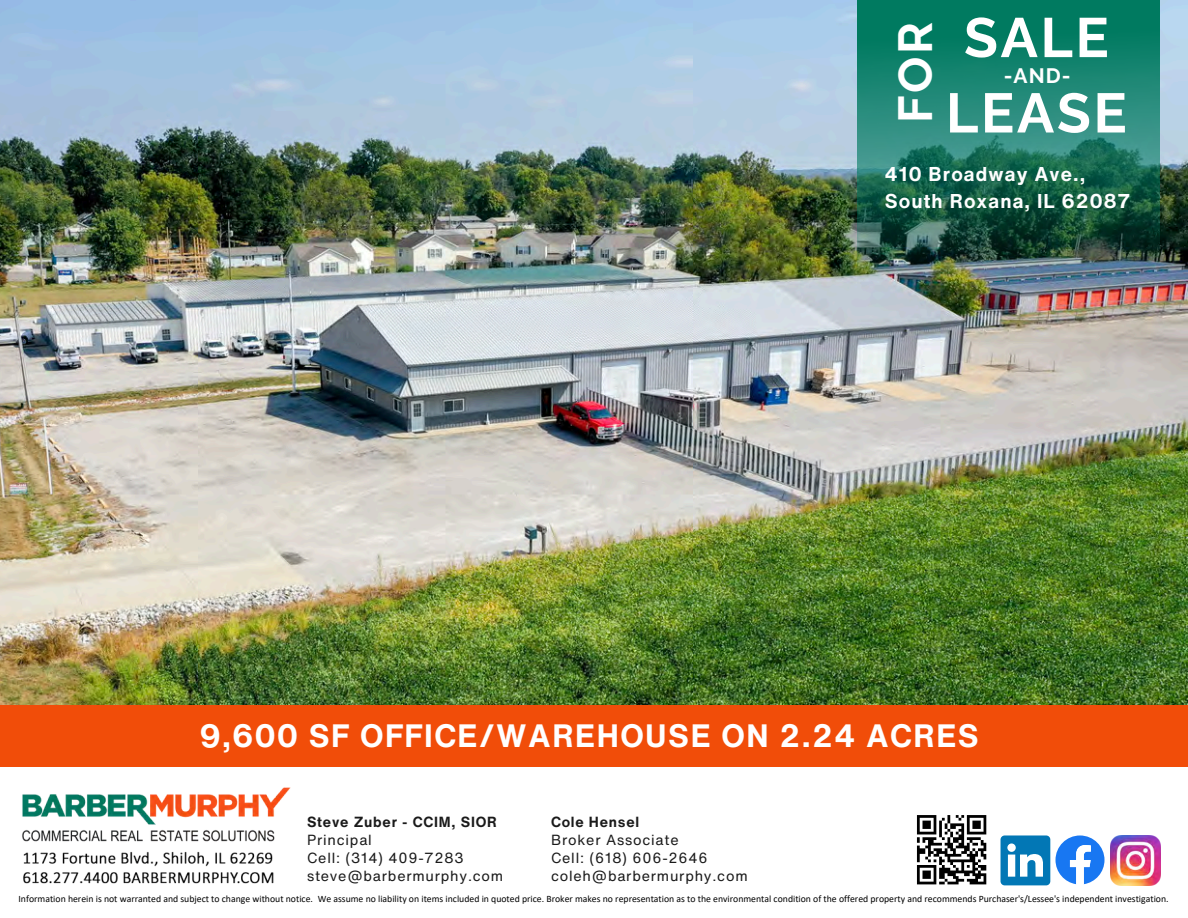
<style>
.page{position:relative;width:1188px;height:918px;background:#fff}
.page>*{position:absolute;margin:0;border:0;box-sizing:border-box;transform-origin:0 0}
.t1{font:700 55.5px "Raleway";letter-spacing:.045em;color:#fff}
.t2{font:700 48.15px "Raleway";color:#fff}
.t3{font:700 31.5px "Helvetica Now Text";letter-spacing:.045em;color:#fff}
.t4{font:700 21px "Raleway";color:#fff}
.t5{font:700 19.5px/27px "Helvetica Now Text";letter-spacing:.055em;color:#fff}
.t6{font:14.25px/18px "Helvetica Now Text";letter-spacing:.055em;color:#1a1a1a}
.t7{font:9.75px "Calibri";color:#000}
.s1{font-weight:700}
</style>
<div class="page">
<img style="left:0;top:0;width:1187px;height:705px">
<img style="left:858px;top:0;width:302px;height:294px">
<svg style="left:1056px;top:835px;width:49px;height:49px"></svg>
<svg style="left:1001px;top:835px;width:49px;height:50px"></svg>
<img style="left:1110px;top:835px;width:50px;height:50px">
<img style="left:22px;top:787px;width:269px;height:97px">
<svg style="left:917px;top:815px;width:69px;height:69px"></svg>
<div style="left:0;top:705px;width:1188px;height:62px;background:#f14d09"></div>
<h1 class="t2" style="left:887px;top:123px;width:102px;rotate:-90deg">FOR</h1>
<h4 class="t1" style="left:964px;top:5px;width:146px">SALE</h4>
<h4 class="t4" style="left:1004px;top:63px;width:68px">-AND-</h4>
<h4 class="t1" style="left:946px;top:80px;width:182px">LEASE</h4>
<h2 class="t5" style="left:885px;top:160px;width:247px">410 Broadway Ave.,<br>South Roxana, IL 62087</h2>
<h5 class="t3" style="left:200px;top:712px;width:780px">9,600 SF OFFICE/WAREHOUSE ON 2.24 ACRES</h5>
<p class="t6" style="left:307px;top:813px;width:198px"><span class="s1">Steve Zuber - CCIM, SIOR<br></span>Principal<br>Cell: (314) 409-7283 steve@barbermurphy.com</p>
<h5 class="t6" style="left:551px;top:813px;width:198px"><span class="s1">Cole Hensel<br></span>Broker Associate<br>Cell: (618) 606-2646 coleh@barbermurphy.com</h5>
<p class="t7" style="left:19px;top:895px;width:1152px">Information herein is not warranted and subject to change without notice. We assume no liability on items included in quoted price. Broker makes no representation as to the environmental condition of the offered property and recommends Purchaser's/Lessee's independent investigation.</p>
</div>
